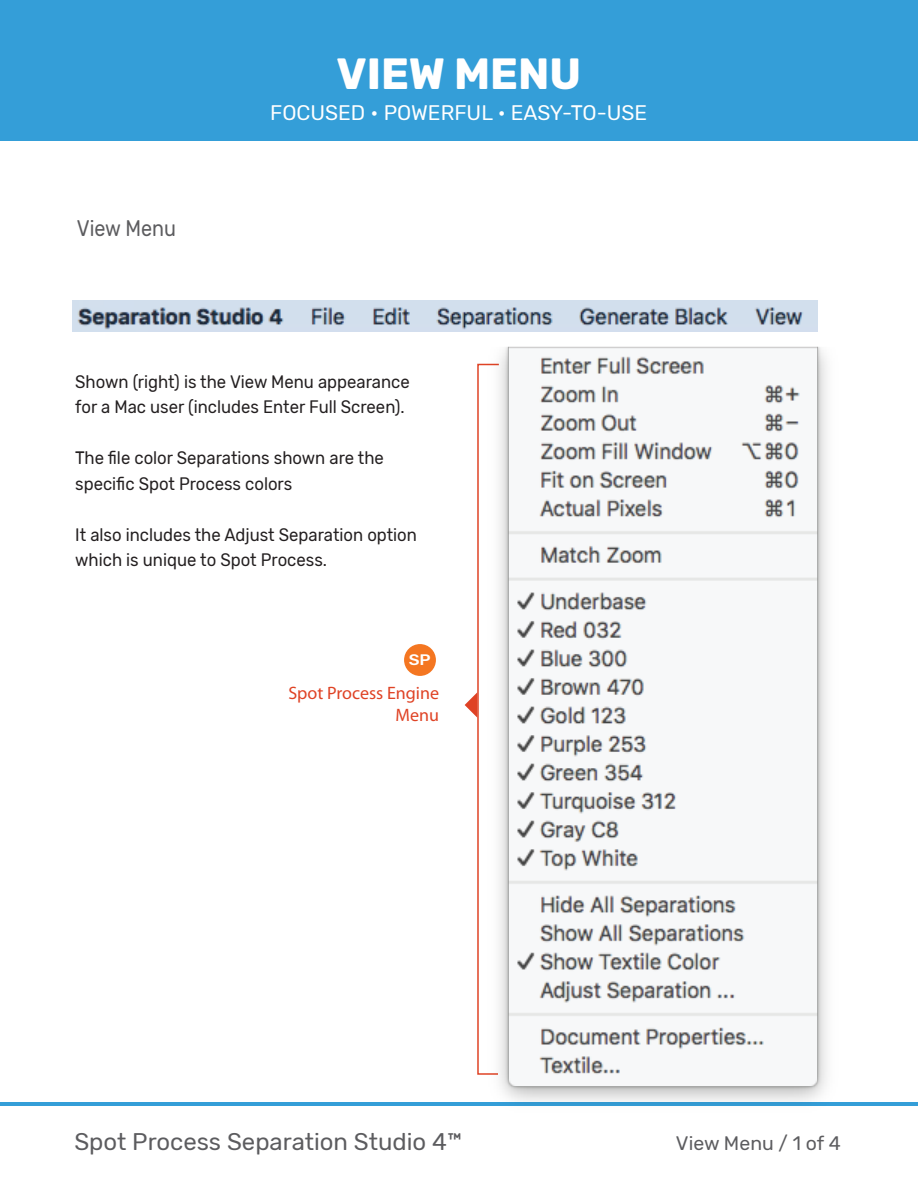
<style>
.page{position:relative;width:918px;height:1188px;background:#fff}
.page>*{position:absolute;margin:0;border:0;box-sizing:border-box;transform-origin:0 0}
.t1{font:700 43.5px "Rubik";color:#fff}
.t2{font:24px "Rubik";color:#5c5c5f}
.t3{font:22.5px "Rubik";color:#5c5c5f;scale:.88 1}
.t4{font:21px "Rubik";color:#fff}
.t5{font:19.5px "Rubik";color:#5c5c5f}
.t6{font:18px/25.5px "Rubik";color:#231f20;scale:.93 1}
.t7{font:18px/21.6px "Myriad Pro";color:#df4325;text-align:right}
.t8{font:500 15.15px "Rubik";color:#fff;scale:1.11 1}
</style>
<div class="page">
<div style="left:0;top:0;width:918px;height:141px;background:#349ed8"></div>
<hr style="left:0;top:1102px;width:918px;height:4px;background:#349ed8">
<svg style="left:465px;top:363px;width:18px;height:712px"></svg>
<img style="left:72px;top:300px;width:745px;height:31px">
<img style="left:483px;top:327px;width:344px;height:775px">
<div style="left:404px;top:644px;width:32px;height:32px;background:#f47621;border-radius:50%"></div>
<p class="t1" style="left:336px;top:48px;width:246px">VIEW MENU</p>
<p class="t3" style="left:77px;top:216px;width:114px">View Menu</p>
<p class="t4" style="left:270px;top:100px;width:378px">FOCUSED • POWERFUL • EASY-TO-USE</p>
<p class="t6" style="left:75px;top:369px;width:361px">Shown (right) is the View Menu appearance for a Mac user (includes Enter Full Screen).</p>
<p class="t6" style="left:75px;top:445px;width:333px">The file color Separations shown are the specific Spot Process colors</p>
<p class="t6" style="left:75px;top:522px;width:369px">It also includes the Adjust Separation option which is unique to Spot Process.</p>
<p class="t8" style="left:409px;top:651px;width:21px">SP</p>
<p class="t7" style="left:288px;top:682px;width:152px">Spot Process Engine<br>Menu</p>
<p class="t2" style="left:74px;top:1129px;width:389px">Spot Process Separation Studio 4™</p>
<p class="t5" style="left:676px;top:1133px;width:166px">View Menu / 1 of 4</p>
</div>
